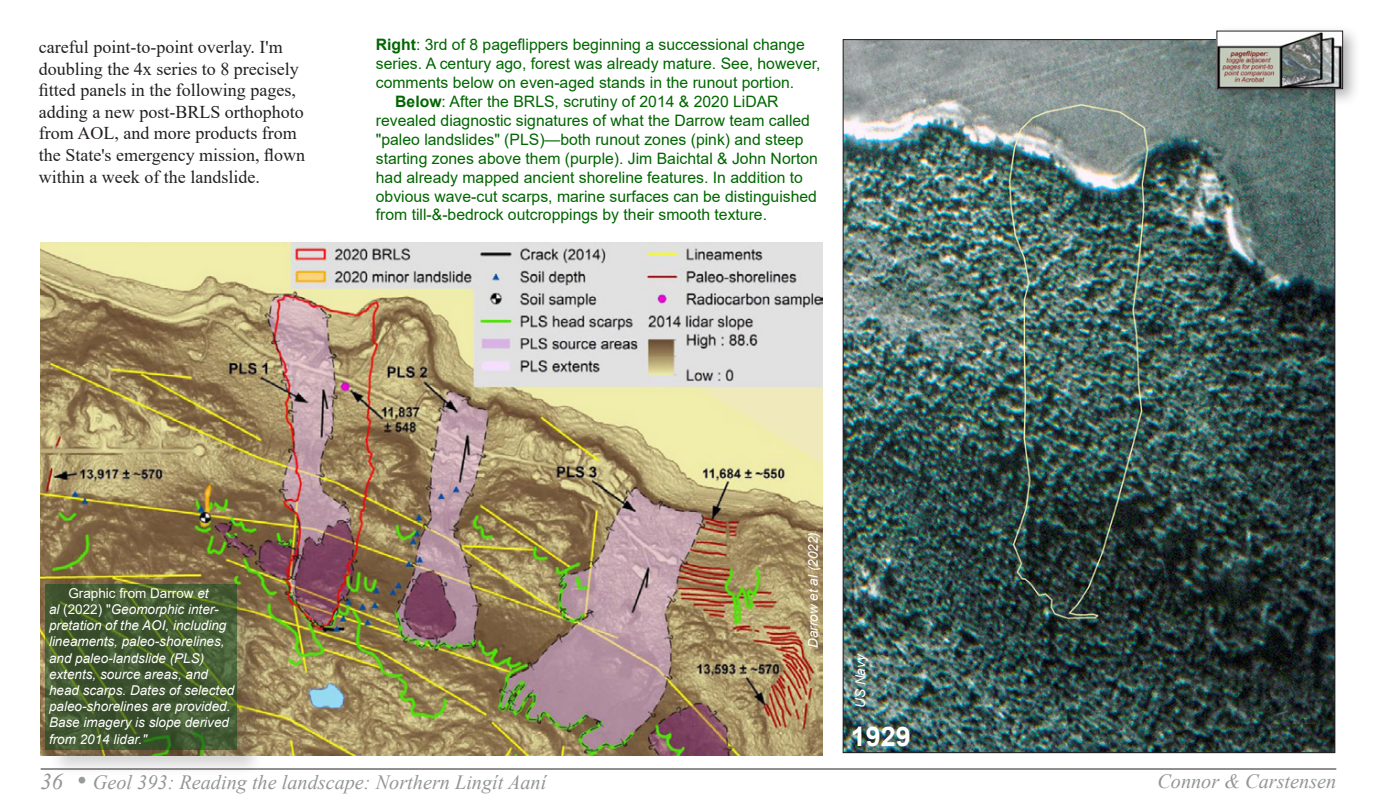
<style>
.page{position:relative;width:1377px;height:810px;background:#fff}
.page>*{position:absolute;margin:0;border:0;box-sizing:border-box;transform-origin:0 0}
.photonumber{font:700 27px "Arial";color:#fff}
.t1{font:italic 20.25px "Times New Roman";color:#939598}
.body{font:18px/21.6px "Times New Roman";color:#231f20}
.caption_indent{font:15.75px/18.9px "Arial";color:#060}
.caption{font:15.75px/18.9px "Arial";color:#060}
.caption_indent-2{font:italic 13.5px/16.2px "Arial";color:#fff}
.photographer{font:italic 13.5px "Arial";color:#fff}
.s1{font-weight:700}
.s2{font-style:normal}
.s3{font-size:22.5px}
.s4{font-size:27px;color:#97999c}
</style>
<div class="page">
<hr style="left:41px;top:769px;width:1295px;height:1px;background:#231f20">
<img style="left:845px;top:41px;width:488px;height:710px">
<div style="left:1210px;top:24px;width:151px;height:83px;background:#231f20;opacity:.35"></div>
<img style="left:1219px;top:33px;width:122px;height:54px">
<div style="left:1217px;top:31px;width:126px;height:58px;border:1px solid #231f20"></div>
<img style="left:40px;top:243px;width:783px;height:512px">
<div style="left:49px;top:587px;width:216px;height:191px;background:#231f20;opacity:.18"></div>
<svg style="left:45px;top:584px;width:192px;height:165px;background:#42592f"></svg>
<p class="body" style="left:39px;top:36px;width:268px">careful point-to-point overlay. I'm doubling the 4x series to 8 precisely fitted panels in the following pages, adding a new post-BRLS orthophoto from AOL, and more products from the State's emergency mission, flown within a week of the landslide.</p>
<p class="caption" style="left:376px;top:35px;width:446px"><span class="s1">Right</span>: 3rd of 8 pageflippers beginning a successional change series. A century ago, forest was already mature. See, however, comments below on even-aged stands in the runout portion.</p>
<p class="caption_indent" style="left:376px;top:92px;width:444px;text-indent:19px"><span class="s1">Below</span>: After the BRLS, scrutiny of 2014 &amp; 2020 LiDAR revealed diagnostic signatures of what the Darrow team called "paleo landslides" (PLS)—both runout zones (pink) and steep starting zones above them (purple). Jim Baichtal &amp; John Norton had already mapped ancient shoreline features. In addition to obvious wave-cut scarps, marine surfaces can be distinguished from till-&amp;-bedrock outcroppings by their smooth texture.</p>
<p class="caption_indent-2" style="left:49px;top:585px;width:187px;text-indent:19px"><span class="s2">Graphic from Darrow</span> et<br>al <span class="s2">(2022) "</span>Geomorphic inter&shy;pretation of the AOI, including lineaments, paleo-shorelines, and paleo-landslide (PLS) extents, source areas, and head scarps. Dates of selected paleo-shorelines are provided.<br>Base imagery is slope derived from 2014 lidar."</p>
<p class="photographer" style="left:804px;top:648px;width:118px;rotate:-90deg">Darrow et al (2022)</p>
<p class="photographer" style="left:852px;top:708px;width:56px;rotate:-90deg">US Navy</p>
<p class="photonumber" style="left:851px;top:718px;width:62px">1929</p>
<p class="t1" style="left:41px;top:768px;width:507px"><span class="s3">36</span> <span class="s4">•</span> Geol 393: Reading the landscape: Northern Lingít Aaní</p>
<p class="t1" style="left:1157px;top:768px;width:180px">Connor &amp; Carstensen</p>
</div>
